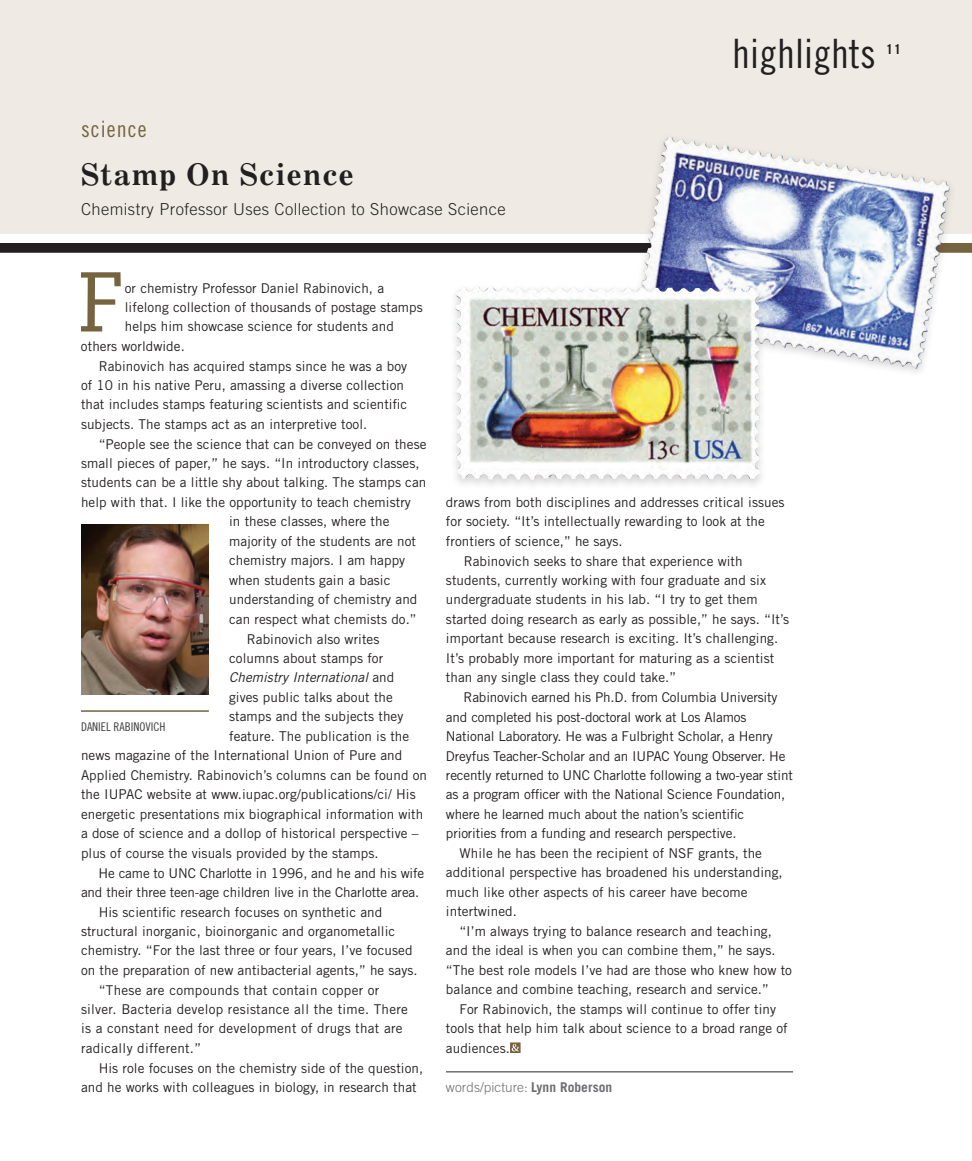
<style>
.page{position:relative;width:972px;height:1161px;background:#fff}
.page>*{position:absolute;margin:0;border:0;box-sizing:border-box;transform-origin:0 0}
.First_Para_Drop_Cap{font:84.6px "Caecilia";color:#766340}
.Section_Continuing{font:40.5px "Trade Gothic Cond Eighteen";color:#231f20}
.Article_Headline{font:700 30px "Century Expanded BT";letter-spacing:.05em;color:#231f20}
.Department{font:22.5px "Trade Gothic Cond Eighteen";letter-spacing:.05em;color:#766340}
.Article_Subhead{font:300 16.5px "Trade Gothic";letter-spacing:.025em;color:#231f20}
.Body{font:13.5px/19.5px "Trade Gothic";letter-spacing:.005em;color:#231f20}
.First_Para_Drop_Cap-2{font:13.5px "Trade Gothic";letter-spacing:.005em;color:#231f20}
.Byline_Info{font:300 13.5px "Trade Gothic";letter-spacing:.005em;color:#6c6d70}
.Body-2{font:italic 13.5px "Trade Gothic";letter-spacing:.005em;color:#231f20}
.t1{font:700 13.5px "Trade Gothic";color:#231f20}
.HeadshotName{font:12px "Trade Gothic Cond Eighteen";color:#3e3e3f}
.s1{font-style:normal}
.s2{font-weight:700}
</style>
<div class="page">
<div style="left:0;top:0;width:972px;height:234px;background:#efebe4"></div>
<div style="left:0;top:243px;width:793px;height:10px;background:#231f20"></div>
<hr style="left:81px;top:710px;width:128px;height:2px;background:#766340">
<img style="left:81px;top:524px;width:128px;height:171px">
<div style="left:805px;top:243px;width:167px;height:10px;background:#766340"></div>
<hr style="left:446px;top:1071px;width:347px;height:2px;background:#6c6d70">
<svg style="left:510px;top:1042px;width:11px;height:11px"></svg>
<div style="left:629px;top:132px;width:329px;height:248px;background:#231f20;opacity:.2"></div>
<img style="left:636px;top:141px;width:134px;height:203px">
<div style="left:447px;top:282px;width:322px;height:210px;background:#231f20;opacity:.2"></div>
<img style="left:455px;top:286px;width:247px;height:195px">
<p class="Department" style="left:81px;top:115px;width:67px">science</p>
<p class="Article_Headline" style="left:81px;top:156px;width:274px">Stamp On Science</p>
<p class="Article_Subhead" style="left:81px;top:199px;width:426px">Chemistry Professor Uses Collection to Showcase Science</p>
<p class="Section_Continuing" style="left:732px;top:29px;width:145px">highlights</p>
<p class="t1" style="left:886px;top:41px;width:17px">11</p>
<p class="First_Para_Drop_Cap" style="left:77px;top:253px;width:49px">F</p>
<p class="First_Para_Drop_Cap-2" style="left:125px;top:280px;width:261px">or chemistry Professor Daniel Rabinovich, a</p>
<p class="First_Para_Drop_Cap-2" style="left:125px;top:299px;width:300px">lifelong collection of thousands of postage stamps</p>
<p class="First_Para_Drop_Cap-2" style="left:125px;top:319px;width:271px">helps him showcase science for students and</p>
<p class="First_Para_Drop_Cap-2" style="left:81px;top:338px;width:105px">others worldwide.</p>
<p class="Body" style="left:81px;top:356px;width:328px;text-indent:18px">Rabinovich has acquired stamps since he was a boy of 10 in his native Peru, amassing a diverse collection that includes stamps featuring scientists and scientific subjects. The stamps act as an interpretive tool.</p>
<p class="Body" style="left:99px;top:434px;width:329px">“People see the science that can be conveyed on these</p>
<p class="Body" style="left:81px;top:453px;width:340px">small pieces of paper,” he says. “In introductory classes,</p>
<p class="Body" style="left:81px;top:473px;width:347px">students can be a little shy about talking. The stamps can</p>
<p class="Body" style="left:81px;top:492px;width:331px">help with that. I like the opportunity to teach chemistry</p>
<p class="Body" style="left:229px;top:512px;width:162px">in these classes, where the</p>
<p class="Body" style="left:229px;top:531px;width:188px">majority of the students are not</p>
<p class="Body" style="left:229px;top:551px;width:178px">chemistry majors. I am happy</p>
<p class="Body" style="left:229px;top:570px;width:163px">when students gain a basic</p>
<p class="Body" style="left:229px;top:590px;width:190px">understanding of chemistry and</p>
<p class="Body" style="left:229px;top:609px;width:189px">can respect what chemists do.”</p>
<p class="Body" style="left:247px;top:629px;width:134px">Rabinovich also writes</p>
<p class="Body" style="left:229px;top:648px;width:156px">columns about stamps for</p>
<p class="Body-2" style="left:229px;top:670px;width:167px">Chemistry International <span class="s1">and</span></p>
<p class="Body" style="left:229px;top:687px;width:165px">gives public talks about the</p>
<p class="Body" style="left:229px;top:707px;width:176px">stamps and the subjects they</p>
<p class="Body" style="left:229px;top:726px;width:182px">feature. The publication is the</p>
<p class="Body" style="left:81px;top:746px;width:323px">news magazine of the International Union of Pure and</p>
<p class="Body" style="left:81px;top:765px;width:348px">Applied Chemistry. Rabinovich’s columns can be found on</p>
<p class="Body" style="left:81px;top:785px;width:336px">the IUPAC website at www.iupac.org/publications/ci/ His</p>
<p class="Body" style="left:81px;top:804px;width:344px">energetic presentations mix biographical information with</p>
<p class="Body" style="left:81px;top:824px;width:339px">a dose of science and a dollop of historical perspective –</p>
<p class="Body" style="left:81px;top:843px;width:299px">plus of course the visuals provided by the stamps.</p>
<p class="Body" style="left:81px;top:863px;width:345px;text-indent:17px">He came to UNC Charlotte in 1996, and he and his wife and their three teen-age children live in the Charlotte area.</p>
<p class="Body" style="left:81px;top:902px;width:338px;text-indent:18px">His scientific research focuses on synthetic and structural inorganic, bioinorganic and organometallic chemistry. “For the last three or four years, I’ve focused on the preparation of new antibacterial agents,” he says.</p>
<p class="Body" style="left:81px;top:980px;width:328px;text-indent:18px">“These are compounds that contain copper or silver. Bacteria develop resistance all the time. There is a constant need for development of drugs that are radically different.”</p>
<p class="Body" style="left:81px;top:1058px;width:344px;text-indent:18px">His role focuses on the chemistry side of the question, and he works with colleagues in biology, in research that</p>
<p class="HeadshotName" style="left:81px;top:720px;width:86px">DANIEL RABINOVICH</p>
<p class="Body" style="left:446px;top:492px;width:340px">draws from both disciplines and addresses critical issues for society. “It’s intellectually rewarding to look at the frontiers of science,” he says.</p>
<p class="Body" style="left:446px;top:551px;width:345px;text-indent:18px">Rabinovich seeks to share that experience with students, currently working with four graduate and six undergraduate students in his lab. “I try to get them started doing research as early as possible,” he says. “It’s important because research is exciting. It’s challenging.<br>It’s probably more important for maturing as a scientist than any single class they could take.”</p>
<p class="Body" style="left:446px;top:687px;width:348px;text-indent:17px">Rabinovich earned his Ph.D. from Columbia University and completed his post-doctoral work at Los Alamos National Laboratory. He was a Fulbright Scholar, a Henry Dreyfus Teacher-Scholar and an IUPAC Young Observer. He recently returned to UNC Charlotte following a two-year stint as a program officer with the National Science Foundation, where he learned much about the nation’s scientific priorities from a funding and research perspective.</p>
<p class="Body" style="left:446px;top:843px;width:338px;text-indent:14px">While he has been the recipient of NSF grants, the additional perspective has broadened his understanding, much like other aspects of his career have become intertwined.</p>
<p class="Body" style="left:446px;top:921px;width:348px;text-indent:14px">“I’m always trying to balance research and teaching, and the ideal is when you can combine them,” he says. “The best role models I’ve had are those who knew how to balance and combine teaching, research and service.”</p>
<p class="Body" style="left:446px;top:999px;width:343px;text-indent:14px">For Rabinovich, the stamps will continue to offer tiny tools that help him talk about science to a broad range of audiences.</p>
<p class="Byline_Info" style="left:446px;top:1079px;width:168px">words/picture: <span class="s2">Lynn Roberson</span></p>
</div>
